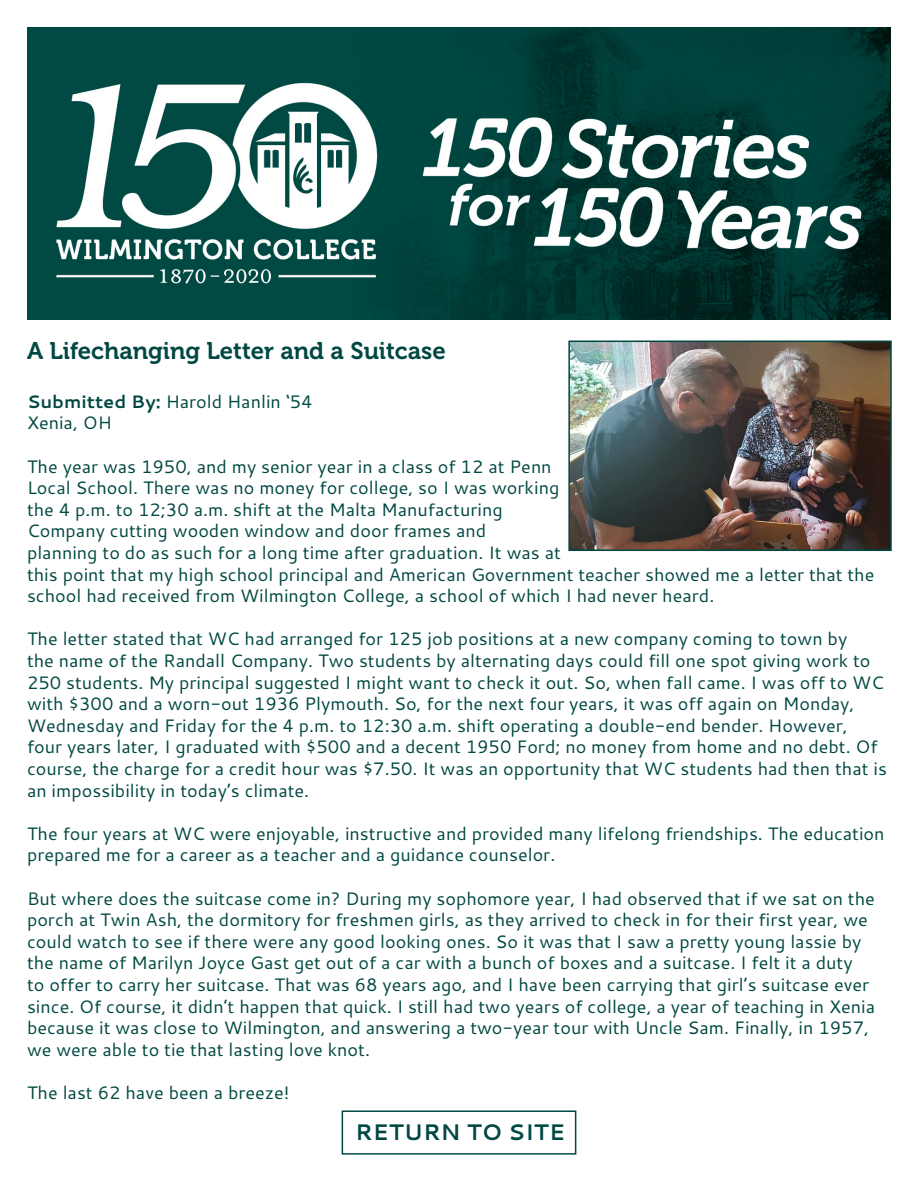
<style>
.page{position:relative;width:918px;height:1188px;background:#fff}
.page>*{position:absolute;margin:0;border:0;box-sizing:border-box;transform-origin:0 0}
.t1{font:24px "Museo 700";color:#004842}
.t2{font:700 22.5px "Cantarell";color:#004842}
.t3{font:18px/21.6px "Cantarell";color:#004842}
.s1{font-weight:700}
</style>
<div class="page">
<img style="left:27px;top:27px;width:864px;height:292px">
<div style="left:342px;top:1110px;width:234px;height:45px;border:2px solid #004842"></div>
<img style="left:571px;top:344px;width:318px;height:204px">
<div style="left:568px;top:341px;width:324px;height:210px;border:2px solid #004842"></div>
<p class="t1" style="left:27px;top:338px;width:420px">A Lifechanging Letter and a Suitcase</p>
<p class="t3" style="left:27px;top:390px;width:287px"><span class="s1">Submitted By:</span> Harold Hanlin ‘54</p>
<p class="t3" style="left:27px;top:412px;width:86px">Xenia, OH</p>
<p class="t3" style="left:27px;top:455px;width:849px">The year was 1950, and my senior year in a class of 12 at Penn<br>Local School. There was no money for college, so I was working<br>the 4 p.m. to 12;30 a.m. shift at the Malta Manufacturing<br>Company cutting wooden window and door frames and<br>planning to do as such for a long time after graduation. It was at<br>this point that my high school principal and American Government teacher showed me a letter that the school had received from Wilmington College, a school of which I had never heard.</p>
<p class="t3" style="left:27px;top:628px;width:862px">The letter stated that WC had arranged for 125 job positions at a new company coming to town by<br>the name of the Randall Company. Two students by alternating days could fill one spot giving work to 250 students. My principal suggested I might want to check it out. So, when fall came. I was off to WC with $300 and a worn-out 1936 Plymouth. So, for the next four years, it was off again on Monday, Wednesday and Friday for the 4 p.m. to 12:30 a.m. shift operating a double-end bender. However, four years later, I graduated with $500 and a decent 1950 Ford; no money from home and no debt. Of course, the charge for a credit hour was $7.50. It was an opportunity that WC students had then that is an impossibility in today’s climate.</p>
<p class="t3" style="left:27px;top:822px;width:859px">The four years at WC were enjoyable, instructive and provided many lifelong friendships. The education prepared me for a career as a teacher and a guidance counselor.</p>
<p class="t3" style="left:27px;top:887px;width:850px">But where does the suitcase come in? During my sophomore year, I had observed that if we sat on the porch at Twin Ash, the dormitory for freshmen girls, as they arrived to check in for their first year, we could watch to see if there were any good looking ones. So it was that I saw a pretty young lassie by the name of Marilyn Joyce Gast get out of a car with a bunch of boxes and a suitcase. I felt it a duty<br>to offer to carry her suitcase. That was 68 years ago, and I have been carrying that girl’s suitcase ever since. Of course, it didn’t happen that quick. I still had two years of college, a year of teaching in Xenia because it was close to Wilmington, and answering a two-year tour with Uncle Sam. Finally, in 1957, we were able to tie that lasting love knot.</p>
<p class="t3" style="left:27px;top:1081px;width:264px">The last 62 have been a breeze!</p>
<p class="t2" style="left:355px;top:1117px;width:211px">RETURN TO SITE</p>
</div>
